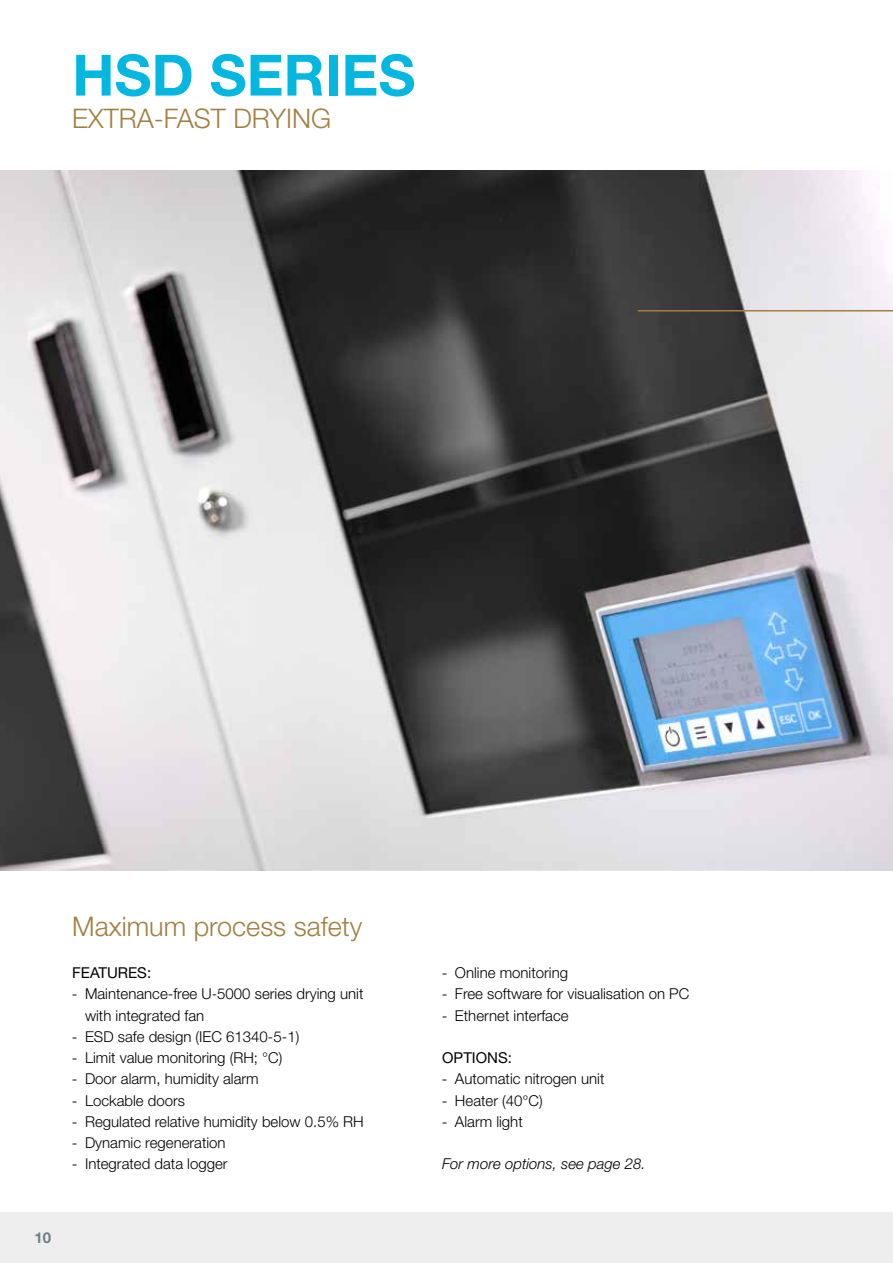
<style>
.page{position:relative;width:893px;height:1263px;background:#fff}
.page>*{position:absolute;margin:0;border:0;box-sizing:border-box;transform-origin:0 0}
.t1{font:700 57px "Helvetica Neue LT Std";color:#03b7e1}
.t2{font:300 27px "Helvetica Neue LT Std";color:#a07f42}
.t3{font:300 15px/21.3px "Helvetica Neue LT Std";color:#000}
.t4{font:italic 300 15px "Helvetica Neue LT Std";color:#000}
.t5{font:15px "Helvetica Neue LT Std";color:#000}
.t6{font:700 15px "Helvetica Neue LT Std";color:#707e85}
.s1{font-family:"Helvetica"}
</style>
<div class="page">
<div style="left:0;top:1212px;width:893px;height:51px;background:#eee"></div>
<img style="left:0;top:170px;width:893px;height:700px">
<hr style="left:638px;top:310px;width:255px;height:1px;background:#a07f42">
<h1 class="t1" style="left:72px;top:40px;width:345px">HSD SERIES</h1>
<h2 class="t2" style="left:72px;top:101px;width:260px">EXTRA-FAST DRYING</h2>
<h2 class="t2" style="left:72px;top:909px;width:292px">Maximum process safety</h2>
<p class="t5" style="left:72px;top:964px;width:80px">FEATURES:</p>
<p class="t3" style="left:85px;top:983px;width:280px;text-indent:-13px"><span class="s1">-</span> Maintenance-free U-5000 series drying unit with integrated fan</p>
<p class="t3" style="left:72px;top:1025px;width:228px"><span class="s1">-</span> ESD safe design (IEC 61340-5-1)</p>
<p class="t3" style="left:72px;top:1047px;width:212px"><span class="s1">-</span> Limit value monitoring (RH; °C)</p>
<p class="t3" style="left:72px;top:1068px;width:188px"><span class="s1">-</span> Door alarm, humidity alarm</p>
<p class="t3" style="left:72px;top:1089px;width:114px"><span class="s1">-</span> Lockable doors</p>
<p class="t3" style="left:72px;top:1110px;width:293px"><span class="s1">-</span> Regulated relative humidity below 0.5% RH</p>
<p class="t3" style="left:72px;top:1132px;width:155px"><span class="s1">-</span> Dynamic regeneration</p>
<p class="t3" style="left:72px;top:1153px;width:157px"><span class="s1">-</span> Integrated data logger</p>
<p class="t6" style="left:34px;top:1228px;width:18px">10</p>
<p class="t3" style="left:442px;top:962px;width:127px"><span class="s1">-</span> Online monitoring</p>
<p class="t3" style="left:442px;top:983px;width:248px"><span class="s1">-</span> Free software for visualisation on PC</p>
<p class="t3" style="left:442px;top:1004px;width:128px"><span class="s1">-</span> Ethernet interface</p>
<p class="t5" style="left:442px;top:1049px;width:71px">OPTIONS:</p>
<p class="t3" style="left:442px;top:1068px;width:164px"><span class="s1">-</span> Automatic nitrogen unit</p>
<p class="t3" style="left:442px;top:1089px;width:102px"><span class="s1">-</span> Heater (40°C)</p>
<p class="t3" style="left:442px;top:1110px;width:82px"><span class="s1">-</span> Alarm light</p>
<p class="t4" style="left:442px;top:1155px;width:205px">For more options, see page 28.</p>
</div>
